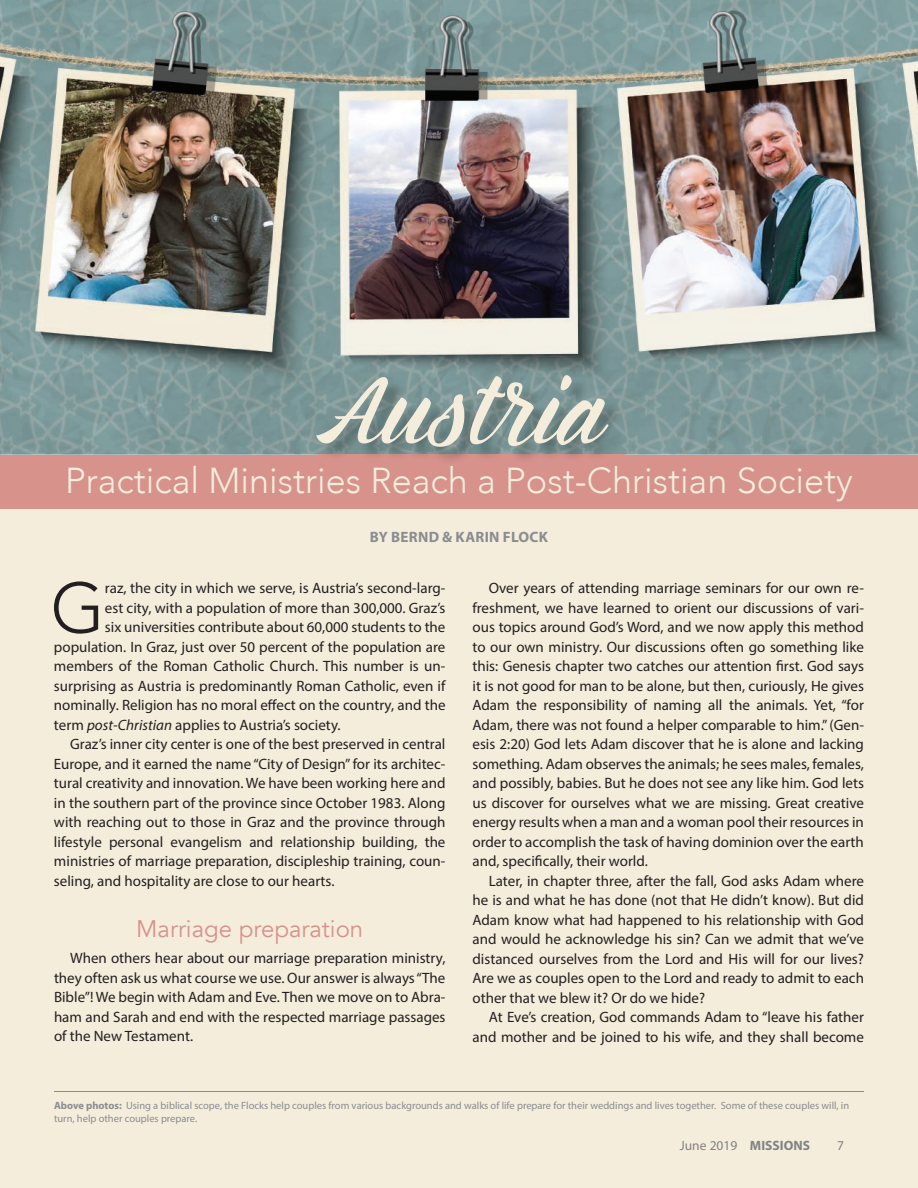
<style>
.page{position:relative;width:918px;height:1188px;background:#fff}
.page>*{position:absolute;margin:0;border:0;box-sizing:border-box;transform-origin:0 0}
.t1{font:165px "Montagne";color:#f4eddc}
.t2{font:300 70.05px "Avenir";color:#231f20}
.t3{font:300 36px "Avenir";color:#f4eddc}
.t4{font:24px "Avenir";color:#d7928c}
.t5{font:15px/19.5px "Myriad Pro";color:#231f20;text-align:justify}
.t6{font:700 15px "Myriad Pro";letter-spacing:.02em;color:#8a8c8f}
.t7{font:13.5px "Myriad Pro";color:#808285}
.t8{font:10.5px/12.6px "Myriad Pro";color:#8a8c8f}
.s1{font-style:italic}
.s2{font-weight:700}
</style>
<div class="page">
<div style="left:0;top:486px;width:918px;height:702px;background:#f4eddc"></div>
<img style="left:0;top:0;width:918px;height:455px">
<div style="left:0;top:455px;width:918px;height:54px;background:#d7928c"></div>
<img style="left:318px;top:378px;width:307px;height:82px">
<hr style="left:54px;top:1091px;width:810px;height:1px;background:#8a8c8f">
<h1 class="t1" style="left:316px;top:334px;width:287px">Austria</h1>
<h3 class="t3" style="left:65px;top:460px;width:789px">Practical Ministries Reach a Post-Christian Society</h3>
<p class="t6" style="left:370px;top:527px;width:180px">BY BERND &amp; KARIN FLOCK</p>
<h2 class="t2" style="left:50px;top:567px;width:56px">G</h2>
<p class="t5" style="left:105px;top:578px;width:342px">raz, the city in which we serve, is Austria’s second-larg-</p>
<p class="t5" style="left:105px;top:598px;width:342px">est city, with a population of more than 300,000. Graz’s</p>
<p class="t5" style="left:105px;top:617px;width:342px">six universities contribute about 60,000 students to the</p>
<p class="t5" style="left:54px;top:637px;width:393px">population. In Graz, just over 50 percent of the population are</p>
<p class="t5" style="left:54px;top:656px;width:393px">members of the Roman Catholic Church. This number is un-</p>
<p class="t5" style="left:54px;top:676px;width:393px">surprising as Austria is predominantly Roman Catholic, even if</p>
<p class="t5" style="left:54px;top:695px;width:393px">nominally. Religion has no moral effect on the country, and the</p>
<p class="t5" style="left:54px;top:715px;width:288px">term <span class="s1">post-Christian</span> applies to Austria’s society.</p>
<p class="t5" style="left:70px;top:734px;width:377px">Graz’s inner city center is one of the best preserved in central</p>
<p class="t5" style="left:54px;top:754px;width:393px">Europe, and it earned the name “City of Design” for its architec-</p>
<p class="t5" style="left:54px;top:773px;width:393px">tural creativity and innovation. We have been working here and</p>
<p class="t5" style="left:54px;top:793px;width:393px">in the southern part of the province since October 1983. Along</p>
<p class="t5" style="left:54px;top:812px;width:393px">with reaching out to those in Graz and the province through</p>
<p class="t5" style="left:54px;top:832px;width:393px">lifestyle personal evangelism and relationship building, the</p>
<p class="t5" style="left:54px;top:851px;width:393px">ministries of marriage preparation, discipleship training, coun-</p>
<p class="t5" style="left:54px;top:871px;width:282px">seling, and hospitality are close to our hearts.</p>
<h3 class="t4" style="left:136px;top:915px;width:229px">Marriage preparation</h3>
<p class="t5" style="left:54px;top:948px;width:393px;text-indent:16px">When others hear about our marriage preparation ministry, they often ask us what course we use. Our answer is always “The Bible”! We begin with Adam and Eve. Then we move on to Abra&shy;ham and Sarah and end with the respected marriage passages of the New Testament.</p>
<p class="t5" style="left:472px;top:578px;width:393px;text-indent:16px">Over years of attending marriage seminars for our own re&shy;freshment, we have learned to orient our discussions of vari&shy;ous topics around God’s Word, and we now apply this method to our own ministry. Our discussions often go something like this: Genesis chapter two catches our attention first. God says it is not good for man to be alone, but then, curiously, He gives Adam the responsibility of naming all the animals. Yet, “for Adam, there was not found a helper comparable to him.” (Gen&shy;esis 2:20) God lets Adam discover that he is alone and lacking something. Adam observes the animals; he sees males, females, and possibly, babies. But he does not see any like him. God lets us discover for ourselves what we are missing. Great creative energy results when a man and a woman pool their resources in order to accomplish the task of having dominion over the earth and, specifically, their world.</p>
<p class="t5" style="left:472px;top:871px;width:393px;text-indent:16px">Later, in chapter three, after the fall, God asks Adam where he is and what he has done (not that He didn’t know). But did Adam know what had happened to his relationship with God and would he acknowledge his sin? Can we admit that we’ve distanced ourselves from the Lord and His will for our lives?<br>Are we as couples open to the Lord and ready to admit to each other that we blew it? Or do we hide?</p>
<p class="t5" style="left:472px;top:1007px;width:393px;text-align:right">At Eve’s creation, God commands Adam to “leave his father and mother and be joined to his wife, and they shall become</p>
<p class="t8" style="left:54px;top:1099px;width:797px"><span class="s2">Above photos:</span> Using a biblical scope, the Flocks help couples from various backgrounds and walks of life prepare for their weddings and lives together. Some of these couples will, in turn, help other couples prepare.</p>
<p class="t7" style="left:680px;top:1137px;width:132px">June 2019 <span class="s2">MISSIONS</span></p>
<p class="t7" style="left:837px;top:1137px;width:8px">7</p>
</div>
